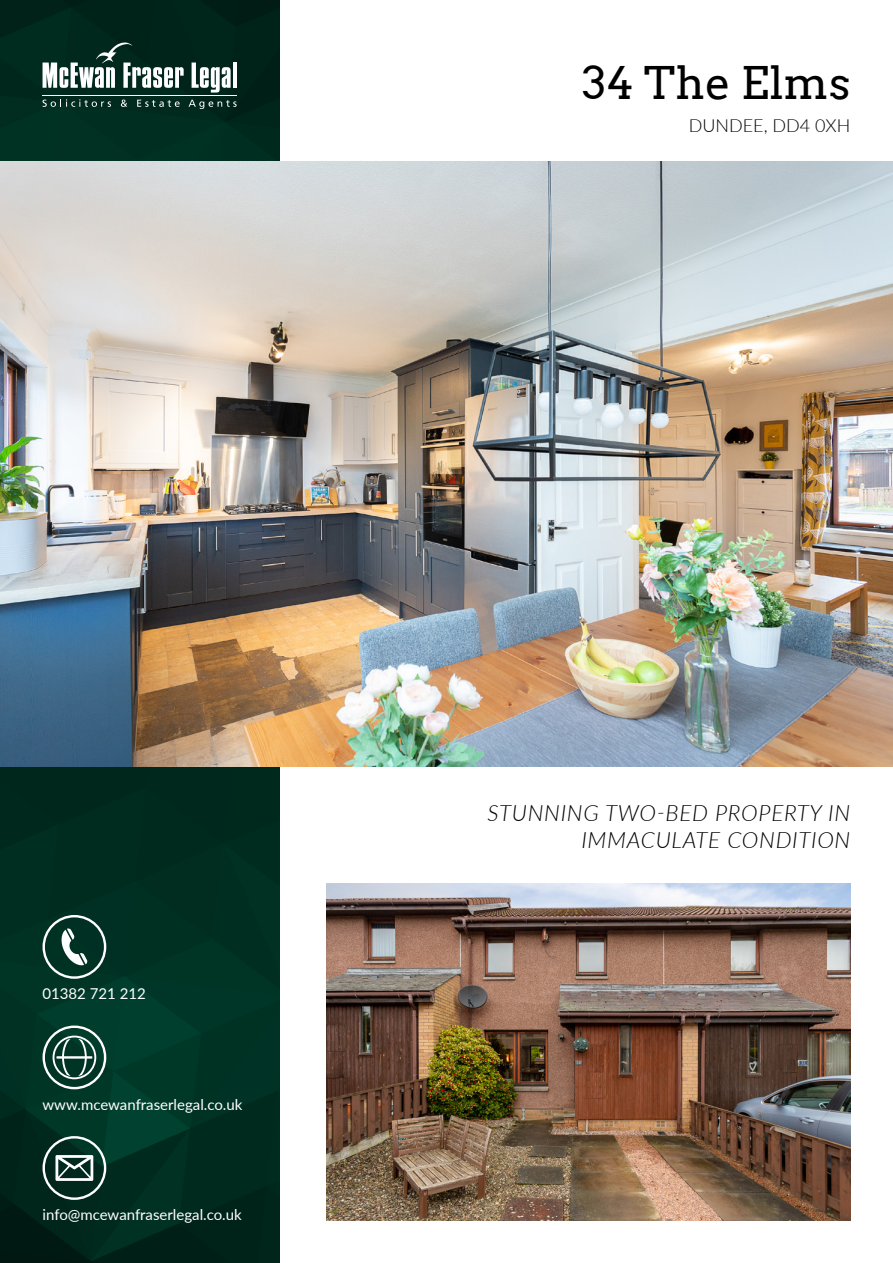
<style>
.page{position:relative;width:893px;height:1263px;background:#fff}
.page>*{position:absolute;margin:0;border:0;box-sizing:border-box;transform-origin:0 0}
.t1{font:45px "Arvo";color:#000}
.t2{font:italic 300 22.5px/27px "Lato";letter-spacing:.03em;color:#000;text-align:right}
.t3{font:300 18px "Lato";color:#000}
.t4{font:15px "Lato";color:#fff}
</style>
<div class="page">
<img style="left:0;top:0;width:279px;height:1263px">
<img style="left:0;top:162px;width:893px;height:605px">
<svg style="left:43px;top:43px;width:141px;height:45px"></svg>
<svg style="left:192px;top:63px;width:39px;height:30px"></svg>
<hr style="left:233px;top:63px;width:4px;height:25px;background:#fff">
<hr style="left:43px;top:95px;width:194px;height:1px;background:#fff">
<svg style="left:43px;top:99px;width:68px;height:8px"></svg>
<svg style="left:121px;top:100px;width:6px;height:7px"></svg>
<svg style="left:137px;top:100px;width:43px;height:7px"></svg>
<svg style="left:189px;top:100px;width:48px;height:9px"></svg>
<img style="left:326px;top:883px;width:524px;height:337px">
<svg style="left:43px;top:915px;width:63px;height:64px"></svg>
<svg style="left:43px;top:1025px;width:63px;height:64px"></svg>
<svg style="left:43px;top:1136px;width:63px;height:64px"></svg>
<h1 class="t1" style="left:582px;top:55px;width:270px">34 The Elms</h1>
<p class="t3" style="left:689px;top:113px;width:163px">DUNDEE, DD4 0XH</p>
<p class="t4" style="left:43px;top:983px;width:105px">01382 721 212</p>
<p class="t4" style="left:43px;top:1094px;width:201px">www.mcewanfraserlegal.co.uk</p>
<p class="t4" style="left:43px;top:1204px;width:201px">info@mcewanfraserlegal.co.uk</p>
<h2 class="t2" style="left:487px;top:798px;width:364px">STUNNING TWO-BED PROPERTY IN<br>IMMACULATE CONDITION</h2>
</div>
